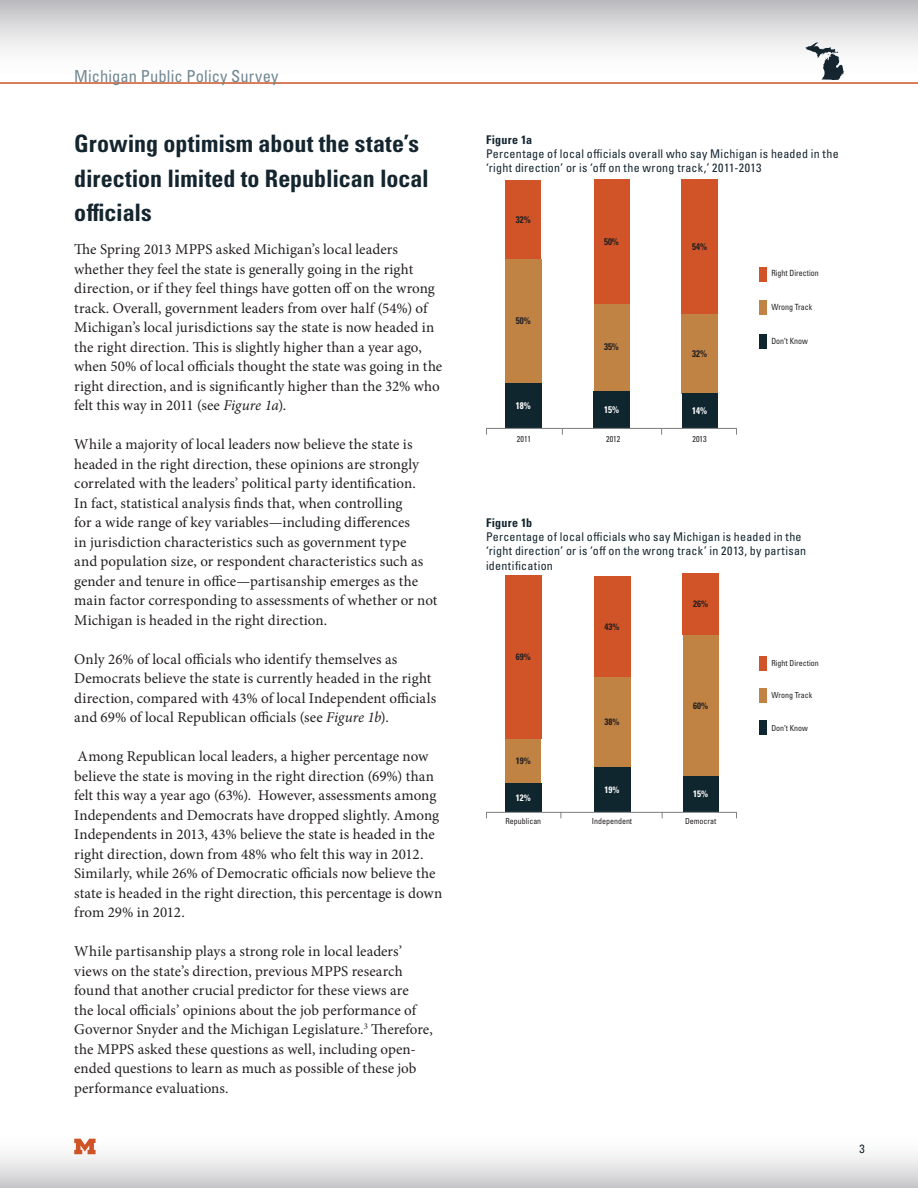
<style>
.page{position:relative;width:918px;height:1188px;background:#fff}
.page>*{position:absolute;margin:0;border:0;box-sizing:border-box;transform-origin:0 0}
.sub_title{font:700 condensed 24px/34.5px "Univers LT Pro";color:#14252f}
.t1{font:condensed 16.5px "Univers LT Pro";letter-spacing:.01em;color:#718791}
.t2{font:15px/19.5px "Minion Pro";letter-spacing:.005em;color:#231f20}
.figure_body_text{font:condensed 12px/14.4px "Univers LT Pro";letter-spacing:.025em;color:#14252f}
.figure_title{font:700 condensed 12px "Univers LT Pro";letter-spacing:.025em;color:#14252f}
.inside_footer_-_page{font:condensed 12px "Univers LT Pro";color:#14252f}
.t3{font:700 condensed 9.6px "Univers LT Pro";color:#231f20;scale:.93 1}
.t4{font:700 condensed 9.6px "Univers LT Pro";color:#fff;scale:.93 1}
.t5{font:700 condensed 9.3px "Univers LT Pro";color:#231f20}
.t6{font:700 condensed 9.3px "Univers LT Pro";color:#fff}
.t7{font:condensed 8.55px "Univers LT Pro";color:#231f20;scale:.93 1}
.t8{font:condensed 8.25px "Univers LT Pro";color:#231f20}
.s1{font-style:italic}
</style>
<div class="page">
<div style="left:0;top:1127px;width:918px;height:61px;background:linear-gradient(to bottom,#fff,#cfcfd1)"></div>
<div style="left:0;top:0;width:918px;height:84px;background:linear-gradient(to bottom,#c3c3c6,#fff)"></div>
<hr style="left:0;top:82px;width:918px;height:2px;background:#ce5327">
<svg style="left:805px;top:43px;width:39px;height:37px"></svg>
<svg style="left:74px;top:1139px;width:22px;height:15px"></svg>
<div style="left:759px;top:267px;width:8px;height:14px;background:#d05427"></div>
<div style="left:759px;top:300px;width:8px;height:15px;background:#c18344"></div>
<div style="left:759px;top:334px;width:8px;height:14px;background:#0f262f"></div>
<div style="left:505px;top:180px;width:36px;height:79px;background:#d05427"></div>
<div style="left:505px;top:259px;width:36px;height:125px;background:#c18344"></div>
<div style="left:505px;top:384px;width:36px;height:44px;background:#0f262f"></div>
<div style="left:594px;top:180px;width:36px;height:124px;background:#d05427"></div>
<div style="left:594px;top:304px;width:36px;height:87px;background:#c18344"></div>
<div style="left:594px;top:391px;width:36px;height:37px;background:#0f262f"></div>
<div style="left:682px;top:180px;width:36px;height:134px;background:#d05427"></div>
<div style="left:682px;top:314px;width:36px;height:79px;background:#c18344"></div>
<div style="left:682px;top:393px;width:36px;height:35px;background:#0f262f"></div>
<hr style="left:486px;top:428px;width:251px;height:1px;background:#808285">
<div style="left:759px;top:656px;width:8px;height:14px;background:#d05427"></div>
<div style="left:759px;top:689px;width:8px;height:14px;background:#c18344"></div>
<div style="left:759px;top:721px;width:8px;height:14px;background:#0f262f"></div>
<div style="left:505px;top:576px;width:36px;height:163px;background:#d05427"></div>
<div style="left:505px;top:739px;width:36px;height:45px;background:#c18344"></div>
<div style="left:505px;top:784px;width:36px;height:28px;background:#0f262f"></div>
<div style="left:594px;top:576px;width:36px;height:102px;background:#d05427"></div>
<div style="left:594px;top:677px;width:36px;height:90px;background:#c18344"></div>
<div style="left:594px;top:767px;width:36px;height:45px;background:#0f262f"></div>
<div style="left:683px;top:574px;width:36px;height:61px;background:#d05427"></div>
<div style="left:683px;top:635px;width:36px;height:142px;background:#c18344"></div>
<div style="left:683px;top:777px;width:36px;height:35px;background:#0f262f"></div>
<hr style="left:486px;top:812px;width:251px;height:1px;background:#808285">
<p class="t1" style="left:74px;top:65px;width:206px">Michigan Public Policy Survey</p>
<p class="sub_title" style="left:74px;top:126px;width:356px">Growing optimism about the state’s direction limited to Republican local officials</p>
<p class="t2" style="left:74px;top:240px;width:370px">The Spring 2013 MPPS asked Michigan’s local leaders whether they feel the state is generally going in the right direction, or if they feel things have gotten off on the wrong track. Overall, government leaders from over half (54%) of Michigan’s local jurisdictions say the state is now headed in the right direction. This is slightly higher than a year ago, when 50% of local officials thought the state was going in the right direction, and is significantly higher than the 32% who felt this way in 2011 (see <span class="s1">Figure 1a</span>).</p>
<p class="t2" style="left:74px;top:435px;width:365px">While a majority of local leaders now believe the state is headed in the right direction, these opinions are strongly correlated with the leaders’ political party identification.<br>In fact, statistical analysis finds that, when controlling<br>for a wide range of key variables—including differences<br>in jurisdiction characteristics such as government type<br>and population size, or respondent characteristics such as gender and tenure in office—partisanship emerges as the main factor corresponding to assessments of whether or not Michigan is headed in the right direction.</p>
<p class="t2" style="left:74px;top:649px;width:363px">Only 26% of local officials who identify themselves as Democrats believe the state is currently headed in the right direction, compared with 43% of local Independent officials and 69% of local Republican officials (see <span class="s1">Figure 1b</span>).</p>
<p class="t2" style="left:74px;top:747px;width:370px">Among Republican local leaders, a higher percentage now believe the state is moving in the right direction (69%) than felt this way a year ago (63%). However, assessments among Independents and Democrats have dropped slightly. Among Independents in 2013, 43% believe the state is headed in the right direction, down from 48% who felt this way in 2012.<br>Similarly, while 26% of Democratic officials now believe the state is headed in the right direction, this percentage is down from 29% in 2012.</p>
<p class="t2" style="left:74px;top:942px;width:360px">While partisanship plays a strong role in local leaders’ views on the state’s direction, previous MPPS research found that another crucial predictor for these views are<br>the local officials’ opinions about the job performance of Governor Snyder and the Michigan Legislature.<sup>3</sup> Therefore, the MPPS asked these questions as well, including open&shy;ended questions to learn as much as possible of these job performance evaluations.</p>
<p class="figure_title" style="left:486px;top:132px;width:48px">Figure 1a</p>
<p class="figure_body_text" style="left:486px;top:146px;width:354px">Percentage of local officials overall who say Michigan is headed in the ‘right direction’ or is ‘off on the wrong track,’ 2011-2013</p>
<p class="t3" style="left:516px;top:213px;width:18px">32%</p>
<p class="t3" style="left:516px;top:315px;width:18px">50%</p>
<p class="t4" style="left:516px;top:400px;width:18px">18%</p>
<p class="t3" style="left:604px;top:236px;width:18px">50%</p>
<p class="t3" style="left:604px;top:341px;width:18px">35%</p>
<p class="t4" style="left:604px;top:403px;width:18px">15%</p>
<p class="t3" style="left:692px;top:241px;width:18px">54%</p>
<p class="t3" style="left:692px;top:347px;width:18px">32%</p>
<p class="t4" style="left:692px;top:404px;width:18px">14%</p>
<p class="t7" style="left:517px;top:433px;width:17px">2011</p>
<p class="t7" style="left:606px;top:433px;width:17px">2012</p>
<p class="t7" style="left:692px;top:433px;width:17px">2013</p>
<p class="t7" style="left:771px;top:268px;width:52px">Right Direction</p>
<p class="t7" style="left:771px;top:302px;width:45px">Wrong Track</p>
<p class="t7" style="left:771px;top:335px;width:41px">Don’t Know</p>
<p class="figure_title" style="left:486px;top:515px;width:48px">Figure 1b</p>
<p class="figure_body_text" style="left:486px;top:529px;width:322px">Percentage of local officials who say Michigan is headed in the ‘right direction’ or is ‘off on the wrong track’ in 2013, by partisan identification</p>
<p class="t5" style="left:516px;top:651px;width:16px">69%</p>
<p class="t5" style="left:516px;top:755px;width:16px">19%</p>
<p class="t6" style="left:516px;top:792px;width:16px">12%</p>
<p class="t5" style="left:605px;top:621px;width:16px">43%</p>
<p class="t5" style="left:605px;top:716px;width:16px">38%</p>
<p class="t6" style="left:605px;top:784px;width:16px">19%</p>
<p class="t5" style="left:693px;top:598px;width:16px">26%</p>
<p class="t5" style="left:693px;top:700px;width:16px">60%</p>
<p class="t6" style="left:693px;top:788px;width:16px">15%</p>
<p class="t8" style="left:505px;top:816px;width:37px">Republican</p>
<p class="t8" style="left:592px;top:816px;width:42px">Independent</p>
<p class="t8" style="left:685px;top:816px;width:33px">Democrat</p>
<p class="t8" style="left:771px;top:657px;width:49px">Right Direction</p>
<p class="t8" style="left:771px;top:690px;width:42px">Wrong Track</p>
<p class="t8" style="left:771px;top:722px;width:38px">Don’t Know</p>
<p class="inside_footer_-_page" style="left:859px;top:1142px;width:7px">3</p>
</div>
